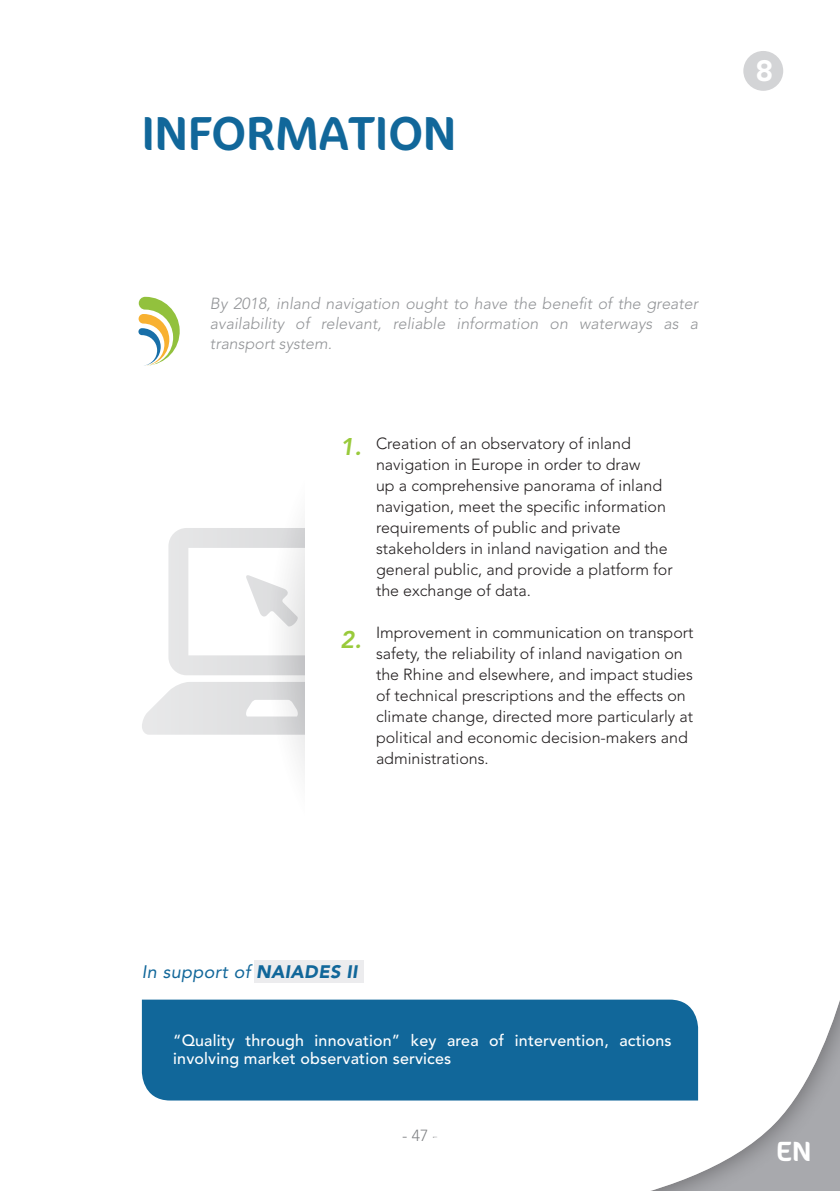
<style>
.page{position:relative;width:840px;height:1191px;background:#fff}
.page>*{position:absolute;margin:0;border:0;box-sizing:border-box;transform-origin:0 0}
.t1{font:48px "Cocon";color:#11679a}
.t2{font:30.2px "Cocon";color:#fff}
.t3{font:28px "Cocon";color:#fff}
.t4{font:italic 800 24px "Avenir LT Std";color:#99ca3b}
.t5{font:italic 18px "Avenir LT Std";letter-spacing:.02em;color:#11679a}
.t6{font:300 16px/21px "Avenir LT Std";color:#231f20}
.t7{font:italic 300 16px/20px "Avenir LT Std";color:#939598;text-align:justify}
.t8{font:500 16px/18px "Avenir LT Std";letter-spacing:.01em;color:#fff}
.t9{font:300 16px "Avenir LT Std";color:#808285}
.s1{font-weight:900}
.s2{color:#fff}
</style>
<div class="page">
<svg style="left:142px;top:528px;width:136px;height:206px"></svg>
<div style="left:142px;top:999px;width:329px;height:101px;background:#11679a"></div>
<svg style="left:138px;top:297px;width:42px;height:68px"></svg>
<svg style="left:263px;top:427px;width:190px;height:440px"></svg>
<div style="left:305px;top:408px;width:175px;height:478px;background:#fff"></div>
<div style="left:254px;top:960px;width:109px;height:22px;background:#ececee"></div>
<div style="left:743px;top:51px;width:39px;height:40px;background:#d3d4d6;border-radius:50%"></div>
<div style="left:471px;top:864px;width:368px;height:327px;background:#231f20;opacity:.5"></div>
<h1 class="t1" style="left:142px;top:105px;width:205px">INFORMATIon</h1>
<h2 class="t2" style="left:755px;top:53px;width:19px">8</h2>
<p class="t7" style="left:210px;top:294px;width:489px">By 2018, inland navigation ought to have the benefit of the greater availability of relevant, reliable information on waterways as a transport system.</p>
<h3 class="t4" style="left:340px;top:432px;width:23px">1.</h3>
<h3 class="t4" style="left:340px;top:625px;width:23px">2.</h3>
<p class="t6" style="left:376px;top:433px;width:298px">Creation of an observatory of inland navigation in Europe in order to draw<br>up a comprehensive panorama of inland navigation, meet the specific information requirements of public and private stakeholders in inland navigation and the general public, and provide a platform for the exchange of data.</p>
<p class="t6" style="left:376px;top:622px;width:319px">Improvement in communication on transport safety, the reliability of inland navigation on the Rhine and elsewhere, and impact studies of technical prescriptions and the effects on climate change, directed more particularly at political and economic decision-makers and administrations.</p>
<p class="t5" style="left:142px;top:961px;width:217px">In support of <span class="s1">NAIADES II</span></p>
<p class="t8" style="left:173px;top:1032px;width:499px">“Quality through innovation” key area of intervention, actions involving market observation services</p>
<p class="t9" style="left:402px;top:1125px;width:61px">- 47 <span class="s2">- 5 -</span></p>
<h3 class="t3" style="left:775px;top:1135px;width:37px">EN</h3>
</div>
